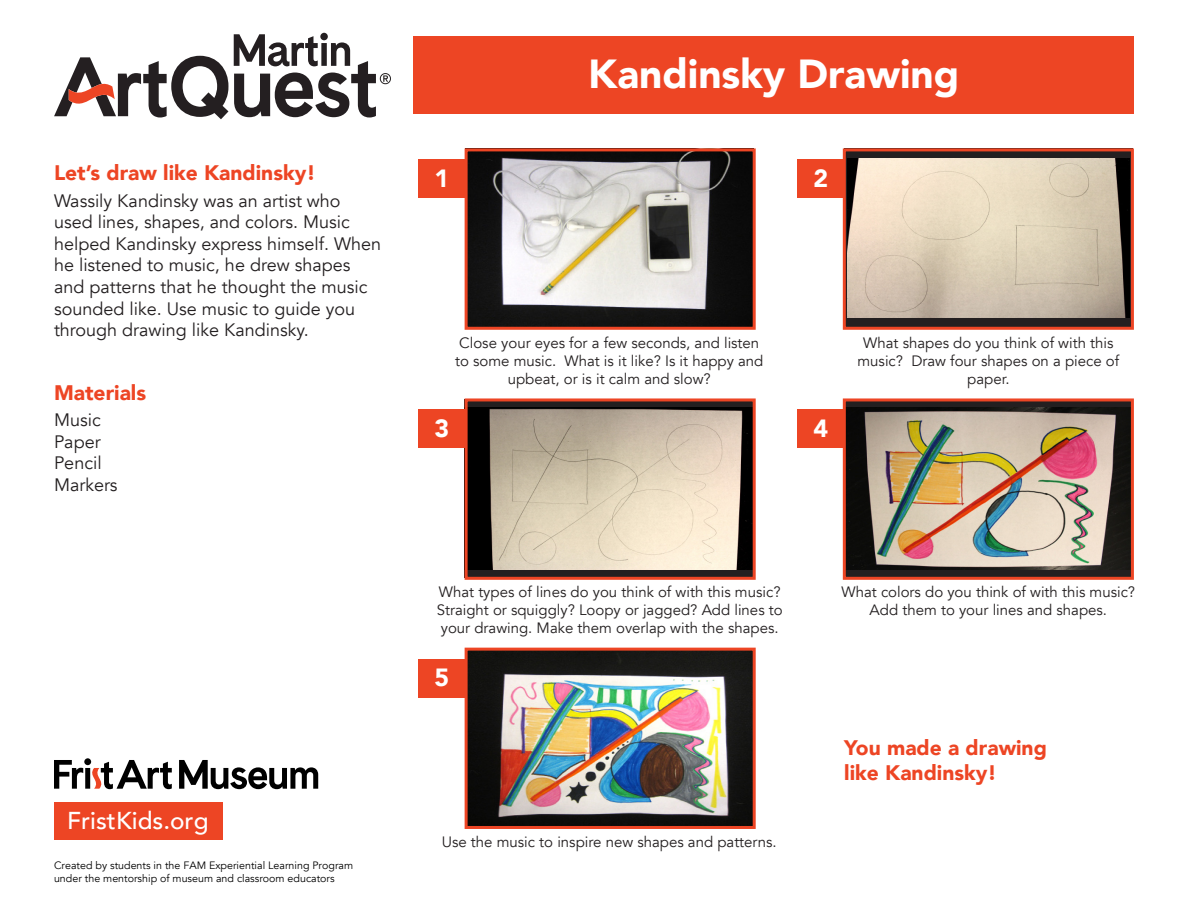
<style>
.page{position:relative;width:1188px;height:918px;background:#fff}
.page>*{position:absolute;margin:0;border:0;box-sizing:border-box;transform-origin:0 0}
.t1{font:900 40.5px "Avenir";color:#fff}
.t2{font:900 24.9px "Avenir";color:#fff}
.t3{font:500 24.45px "Avenir";color:#fff}
.BODY_BOLD{font:900 21px/25.2px "Avenir";color:#ed4524}
.Paragraph_Style_1{font:900 21px "Avenir";color:#ed4524}
.BODY_TEXT{font:18px/21.6px "Avenir";color:#231f20}
.t4{font:15px/18px "Avenir";color:#231f20;text-align:center}
.t5{font:10.65px/12.8px "Avenir";color:#000}
</style>
<div class="page">
<div style="left:418px;top:159px;width:47px;height:39px;background:#ed4524"></div>
<div style="left:54px;top:802px;width:168px;height:37px;background:#ed4524"></div>
<svg style="left:54px;top:56px;width:174px;height:63px"></svg>
<div style="left:414px;top:36px;width:720px;height:77px;background:#ed4524"></div>
<svg style="left:54px;top:758px;width:118px;height:31px"></svg>
<svg style="left:179px;top:760px;width:139px;height:29px"></svg>
<img style="left:463px;top:148px;width:671px;height:681px">
<div style="left:798px;top:159px;width:46px;height:39px;background:#ed4524"></div>
<div style="left:418px;top:409px;width:47px;height:39px;background:#ed4524"></div>
<div style="left:798px;top:409px;width:46px;height:39px;background:#ed4524"></div>
<div style="left:418px;top:659px;width:47px;height:38px;background:#ed4524"></div>
<svg style="left:234px;top:33px;width:157px;height:85px"></svg>
<div style="left:788px;top:640px;width:376px;height:270px;background:#fff"></div>
<p class="BODY_BOLD" style="left:54px;top:160px;width:263px">Let’s draw like Kandinsky!</p>
<p class="BODY_TEXT" style="left:54px;top:190px;width:329px">Wassily Kandinsky was an artist who used lines, shapes, and colors. Music helped Kandinsky express himself. When he listened to music, he drew shapes and patterns that he thought the music sounded like. Use music to guide you through drawing like Kandinsky.</p>
<p class="Paragraph_Style_1" style="left:54px;top:375px;width:94px">Materials</p>
<p class="BODY_TEXT" style="left:54px;top:409px;width:48px">Music</p>
<p class="BODY_TEXT" style="left:54px;top:431px;width:48px">Paper</p>
<p class="BODY_TEXT" style="left:54px;top:453px;width:49px">Pencil</p>
<p class="BODY_TEXT" style="left:54px;top:474px;width:65px">Markers</p>
<h3 class="t3" style="left:67px;top:800px;width:143px">FristKids.org</h3>
<p class="t5" style="left:54px;top:860px;width:301px">Created by students in the FAM Experiential Learning Program under the mentorship of museum and classroom educators</p>
<p class="t1" style="left:588px;top:40px;width:373px">Kandinsky Drawing</p>
<h2 class="t2" style="left:434px;top:157px;width:16px">1</h2>
<h2 class="t2" style="left:814px;top:157px;width:16px">2</h2>
<p class="t4" style="left:455px;top:334px;width:310px">Close your eyes for a few seconds, and listen to some music. What is it like? Is it happy and upbeat, or is it calm and slow?</p>
<h2 class="t2" style="left:434px;top:407px;width:16px">3</h2>
<h2 class="t2" style="left:814px;top:407px;width:16px">4</h2>
<p class="t4" style="left:858px;top:334px;width:263px">What shapes do you think of with this music? Draw four shapes on a piece of paper.</p>
<p class="t4" style="left:437px;top:583px;width:348px;text-align:left">What types of lines do you think of with this music?<br>Straight or squiggly? Loopy or jagged? Add lines to your drawing. Make them overlap with the shapes.</p>
<h2 class="t2" style="left:434px;top:656px;width:16px">5</h2>
<p class="t4" style="left:442px;top:833px;width:337px">Use the music to inspire new shapes and patterns.</p>
<p class="t4" style="left:842px;top:583px;width:295px">What colors do you think of with this music?<br>Add them to your lines and shapes.</p>
<p class="BODY_BOLD" style="left:844px;top:734px;width:204px">You made a drawing like Kandinsky!</p>
</div>
